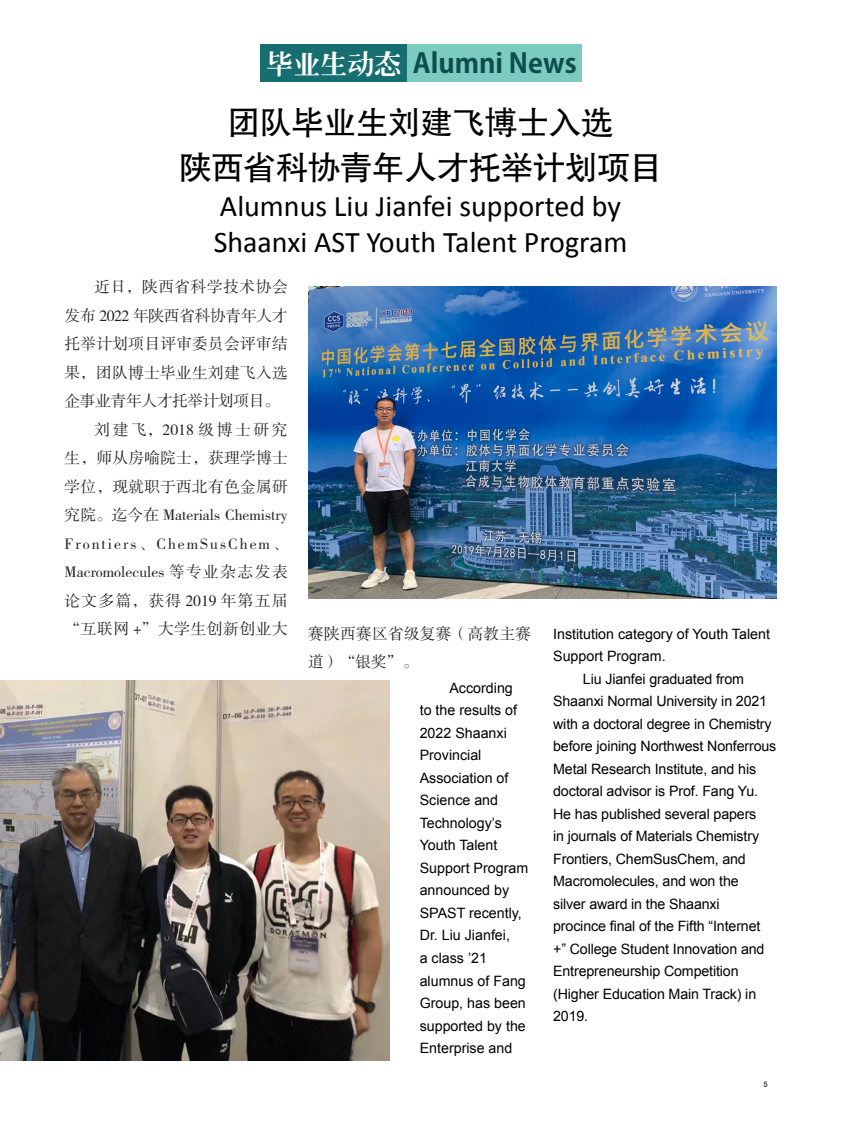
<style>
.page{position:relative;width:842px;height:1127px;background:#fff}
.page>*{position:absolute;margin:0;border:0;box-sizing:border-box;transform-origin:0 0}
.标题CN{font:33px "FZHTJW GB1 0";letter-spacing:-.025em;color:#000}
.标题EN{font:30px "Calibri";color:#000}
.栏目CN{font:700 27px "Koz Go Pr 6 N";color:#0e4d4e}
.正文CN3{font:15.75px/28.5px "FZSSJW GB1 0";letter-spacing:.015em;color:#231f20;text-align:justify}
.正文EN{font:14.25px/22.5px "Arial";letter-spacing:-.01em;color:#000}
.t1{font:500 7.5px "Avant Garde IT Cby BT";color:#231f20}
.s1{font-family:"CT Lao Song SJ";font-weight:400;color:#fff}
</style>
<div class="page">
<img style="left:308px;top:286px;width:468px;height:312px">
<img style="left:0;top:681px;width:389px;height:379px">
<div style="left:260px;top:45px;width:149px;height:37px;background:#176e70"></div>
<div style="left:408px;top:45px;width:174px;height:37px;background:#7bcbbe"></div>
<p class="栏目CN" style="left:266px;top:48px;width:312px"><span class="s1">毕业生动态</span> Alumni News</p>
<p class="标题CN" style="left:227px;top:105px;width:388px">团队毕业生刘建飞博士入选</p>
<p class="标题CN" style="left:179px;top:150px;width:485px">陕西省科协青年人才托举计划项目</p>
<p class="标题EN" style="left:220px;top:188px;width:403px">Alumnus Liu Jianfei supported by</p>
<p class="标题EN" style="left:214px;top:224px;width:415px">Shaanxi AST Youth Talent Program</p>
<p class="正文CN3" style="left:65px;top:274px;width:225px;text-indent:30px">近日，陕西省科学技术协会发布 2022 年陕西省科协青年人才托举计划项目评审委员会评审结果，团队博士毕业生刘建飞入选企事业青年人才托举计划项目。</p>
<p class="正文CN3" style="left:65px;top:416px;width:225px;text-indent:30px">刘建飞，2018 级博士研究生，师从房喻院士，获理学博士学位，现就职于西北有色金属研究院。迄今在 Materials Chemistry Frontiers、ChemSusChem、Macromolecules 等专业杂志发表论文多篇，获得 2019 年第五届“互联网 +”大学生创新创业大</p>
<p class="正文CN3" style="left:308px;top:620px;width:225px">赛陕西赛区省级复赛（高教主赛道）“银奖”。</p>
<p class="正文EN" style="left:553px;top:622px;width:218px">Institution category of Youth Talent<br>Support Program.</p>
<p class="正文EN" style="left:553px;top:667px;width:225px;text-indent:30px">Liu Jianfei graduated from<br>Shaanxi Normal University in 2021 with a doctoral degree in Chemistry before joining Northwest Nonferrous<br>Metal Research Institute, and his doctoral advisor is Prof. Fang Yu.<br>He has published several papers<br>in journals of Materials Chemistry<br>Frontiers, ChemSusChem, and<br>Macromolecules, and won the<br>silver award in the Shaanxi<br>procince final of the Fifth “Internet +” College Student Innovation and<br>Entrepreneurship Competition (Higher Education Main Track) in<br>2019.</p>
<p class="正文EN" style="left:420px;top:677px;width:110px;text-indent:30px">According to the results of<br>2022 Shaanxi<br>Provincial<br>Association of<br>Science and<br>Technology’s<br>Youth Talent<br>Support Program announced by<br>SPAST recently,<br>Dr. Liu Jianfei,<br>a class ’21 alumnus of Fang<br>Group, has been supported by the<br>Enterprise and</p>
<p class="t1" style="left:763px;top:1080px;width:6px">5</p>
</div>
